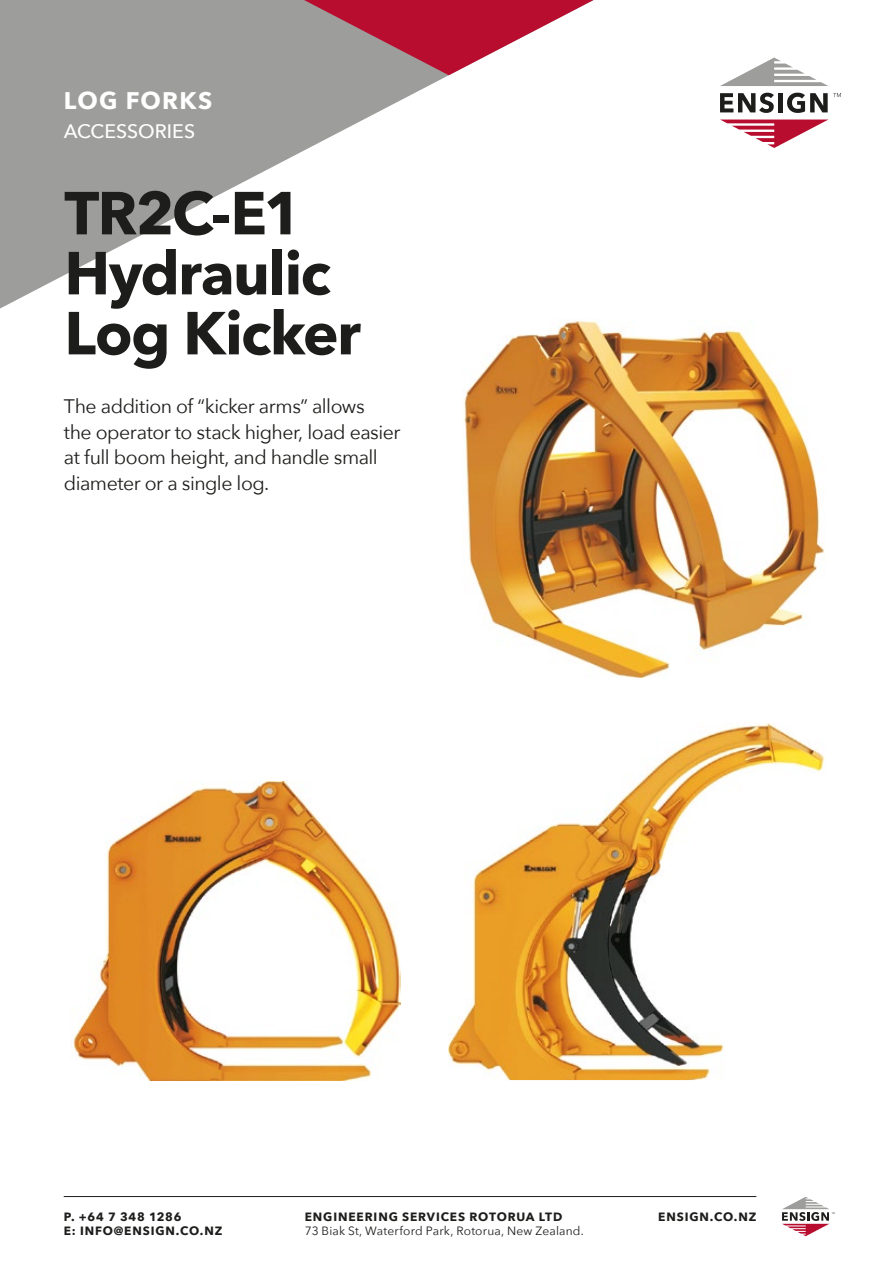
<style>
.page{position:relative;width:893px;height:1263px;background:#fff}
.page>*{position:absolute;margin:0;border:0;box-sizing:border-box;transform-origin:0 0}
.t1{font:700 60px/60px "Avenir Next";letter-spacing:-.03em;color:#1d1d1b}
.t2{font:700 24px "Avenir Next";letter-spacing:.05em;color:#fff}
.t3{font:19.5px/25.5px "Avenir Next";letter-spacing:-.025em;color:#1d1d1b}
.t4{font:500 19.5px "Avenir Next";color:#fff}
.t5{font:700 12px "Avenir Next";letter-spacing:.07em;color:#1d1d1b}
.t6{font:12px "Avenir Next";letter-spacing:.01em;color:#1d1d1b}
</style>
<div class="page">
<svg style="left:0;top:0;width:449px;height:309px;fill:#9d9d9c"></svg>
<svg style="left:247px;top:0;width:347px;height:75px"></svg>
<hr style="left:64px;top:1196px;width:692px;height:1px;background:#1d1d1b">
<svg style="left:720px;top:93px;width:54px;height:20px"></svg>
<div style="left:778px;top:93px;width:5px;height:19px;background:#1d1d1b"></div>
<svg style="left:720px;top:58px;width:108px;height:28px"></svg>
<svg style="left:721px;top:120px;width:107px;height:28px"></svg>
<svg style="left:787px;top:93px;width:54px;height:20px"></svg>
<svg style="left:782px;top:1197px;width:53px;height:39px"></svg>
<img style="left:448px;top:723px;width:377px;height:357px">
<img style="left:71px;top:781px;width:329px;height:299px">
<img style="left:463px;top:320px;width:362px;height:357px">
<p class="t2" style="left:64px;top:80px;width:150px">LOG FORKS</p>
<p class="t4" style="left:64px;top:115px;width:133px">ACCESSORIES</p>
<h1 class="t1" style="left:64px;top:182px;width:298px">TR2C-E1<br>Hydraulic<br>Log Kicker</h1>
<p class="t3" style="left:64px;top:393px;width:338px">The addition of “kicker arms” allows<br>the operator to stack higher, load easier at full boom height, and handle small diameter or a single log.</p>
<p class="t5" style="left:64px;top:1206px;width:119px">P. +64 7 348 1286</p>
<p class="t5" style="left:658px;top:1206px;width:100px">ENSIGN.CO.NZ</p>
<p class="t5" style="left:64px;top:1221px;width:160px">E: INFO@ENSIGN.CO.NZ</p>
<p class="t5" style="left:305px;top:1206px;width:259px">ENGINEERING SERVICES ROTORUA LTD</p>
<p class="t6" style="left:305px;top:1221px;width:281px">73 Biak St, Waterford Park, Rotorua, New Zealand.</p>
</div>
